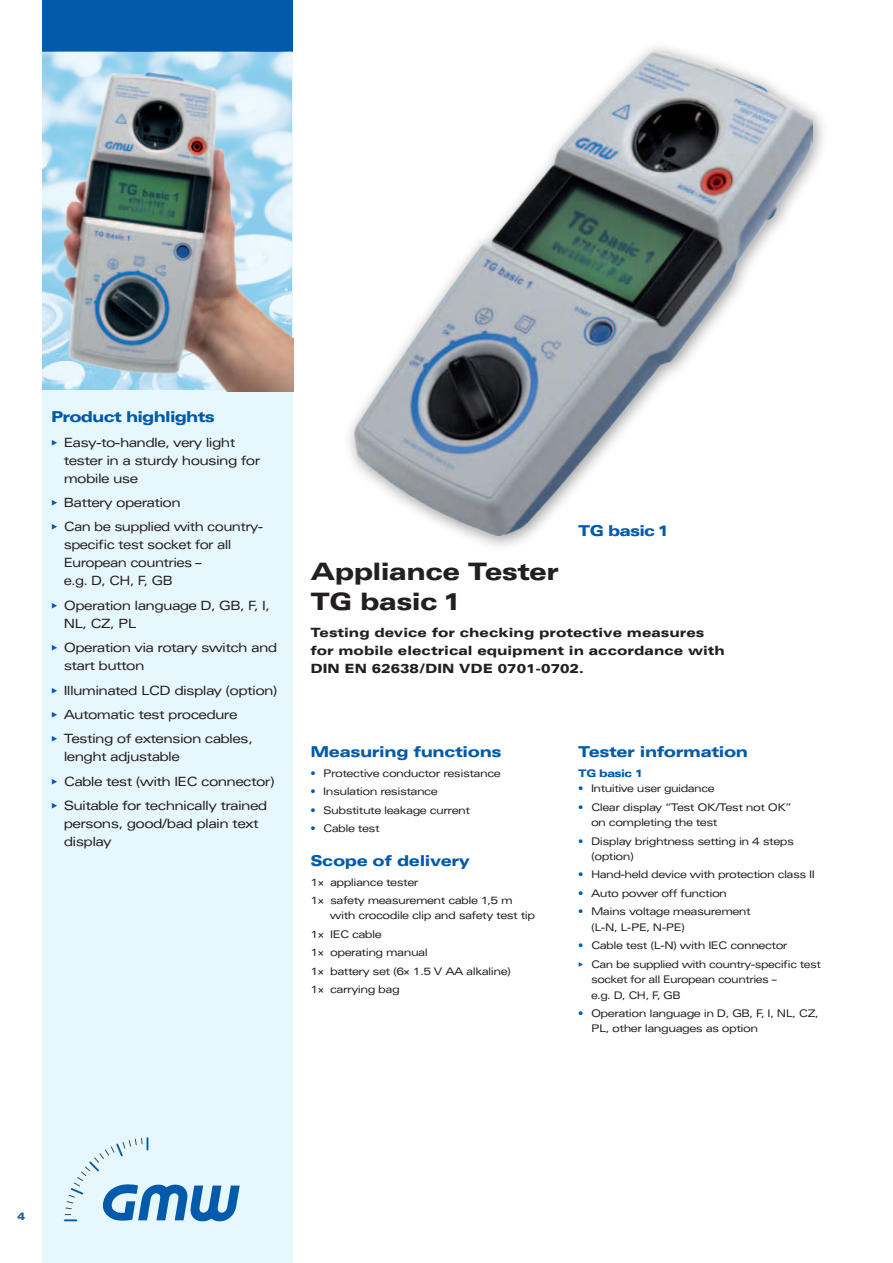
<style>
.page{position:relative;width:893px;height:1263px;background:#fff}
.page>*{position:absolute;margin:0;border:0;box-sizing:border-box;transform-origin:0 0}
.t1{font:900 expanded 24px/30px "Univers";letter-spacing:-.025em;color:#231f20}
.t2{font:900 expanded 15px "Univers";letter-spacing:-.025em;color:#015aaa}
.t3{font:900 expanded 15px "Univers";letter-spacing:-.05em;color:#015aaa}
.t4{font:expanded 12.75px/18px "Univers";letter-spacing:-.05em;color:#231f20}
.t5{font:900 expanded 12.75px/18px "Univers";color:#231f20}
.t6{font:expanded 10.5px/18.5px "Univers";letter-spacing:-.05em;color:#231f20}
.t7{font:900 expanded 10.5px "Univers";letter-spacing:-.05em;color:#015aaa}
.s1{font-family:"Wuerth";font-stretch:normal;color:#015aaa}
.s2{color:#015aaa}
</style>
<div class="page">
<div style="left:43px;top:0;width:250px;height:51px;background:#015aaa"></div>
<div style="left:43px;top:51px;width:250px;height:1212px;background:#e6f7fd"></div>
<img style="left:43px;top:51px;width:249px;height:339px">
<img style="left:354px;top:51px;width:459px;height:485px">
<img style="left:65px;top:72px;width:228px;height:319px">
<svg style="left:64px;top:1137px;width:176px;height:84px"></svg>
<h2 class="t3" style="left:51px;top:408px;width:165px">Product highlights</h2>
<p class="t4" style="left:64px;top:433px;width:198px;text-indent:-13px"><span class="s1">▸</span> Easy-to-handle, very light tester in a sturdy housing for mobile use</p>
<p class="t4" style="left:51px;top:490px;width:214px;line-height:24.3px"><span class="s1">▸</span> Battery operation<br><span class="s1">▸</span> Can be supplied with country-</p>
<p class="t4" style="left:64px;top:536px;width:169px">specific test socket for all<br>European countries –<br>e.g. D, CH, F, GB</p>
<p class="t4" style="left:64px;top:596px;width:208px;text-indent:-13px"><span class="s1">▸</span> Operation language D, GB, F, I,<br>NL, CZ, PL</p>
<p class="t4" style="left:64px;top:638px;width:215px;text-indent:-13px"><span class="s1">▸</span> Operation via rotary switch and start button</p>
<p class="t4" style="left:51px;top:677px;width:228px;line-height:24.5px"><span class="s1">▸</span> Illuminated LCD display (option) <span class="s1">▸</span> Automatic test procedure<br><span class="s1">▸</span> Testing of extension cables,</p>
<p class="t4" style="left:51px;top:744px;width:225px;line-height:24.5px;text-indent:13px">lenght adjustable<br><span class="s1">▸</span> Cable test (with IEC connector) <span class="s1">▸</span> Suitable for technically trained</p>
<p class="t4" style="left:64px;top:814px;width:196px">persons, good/bad plain text display</p>
<h2 class="t2" style="left:578px;top:522px;width:92px">TG basic 1</h2>
<h1 class="t1" style="left:310px;top:556px;width:250px">Appliance Tester<br>TG basic 1</h1>
<p class="t5" style="left:310px;top:623px;width:416px">Testing device for checking protective measures for mobile electrical equipment in accordance with<br>DIN EN 62638/DIN VDE 0701-0702.</p>
<h2 class="t2" style="left:310px;top:743px;width:193px">Measuring functions</h2>
<p class="t6" style="left:310px;top:764px;width:192px"><span class="s2">•</span> Protective conductor resistance</p>
<p class="t6" style="left:310px;top:782px;width:129px"><span class="s2">•</span> Insulation resistance</p>
<p class="t6" style="left:310px;top:800px;width:161px"><span class="s2">•</span> Substitute leakage current</p>
<p class="t6" style="left:310px;top:819px;width:71px"><span class="s2">•</span> Cable test</p>
<h2 class="t2" style="left:310px;top:852px;width:161px">Scope of delivery</h2>
<p class="t6" style="left:310px;top:872px;width:204px">1× appliance tester<br>1× safety measurement cable 1,5 m</p>
<p class="t6" style="left:310px;top:906px;width:226px;text-indent:20px">with crocodile clip and safety test tip<br>1× IEC cable<br>1× operating manual<br>1× battery set (6× 1.5 V AA alkaline)<br>1× carrying bag</p>
<h2 class="t2" style="left:578px;top:743px;width:171px">Tester information</h2>
<p class="t7" style="left:578px;top:767px;width:66px">TG basic 1</p>
<p class="t6" style="left:578px;top:779px;width:138px"><span class="s2">•</span> Intuitive user guidance</p>
<p class="t6" style="left:591px;top:799px;width:202px;line-height:15.5px;text-indent:-13px"><span class="s2">•</span> Clear display “Test OK/Test not OK” on completing the test</p>
<p class="t6" style="left:591px;top:833px;width:205px;line-height:15.5px;text-indent:-13px"><span class="s2">•</span> Display brightness setting in 4 steps (option)</p>
<p class="t6" style="left:578px;top:865px;width:238px"><span class="s2">•</span> Hand-held device with protection class II</p>
<p class="t6" style="left:578px;top:884px;width:150px"><span class="s2">•</span> Auto power off function</p>
<p class="t6" style="left:591px;top:904px;width:161px;line-height:15.5px;text-indent:-13px"><span class="s2">•</span> Mains voltage measurement (L-N, L-PE, N-PE)</p>
<p class="t6" style="left:578px;top:936px;width:244px"><span class="s2">•</span> Cable test (L-N) with IEC connector<br><span class="s1">▸</span> Can be supplied with country-specific test</p>
<p class="t6" style="left:591px;top:971px;width:187px;line-height:15.5px">socket for all European countries – e.g. D, CH, F, GB</p>
<p class="t6" style="left:591px;top:1005px;width:229px;line-height:15.5px;text-indent:-13px"><span class="s2">•</span> Operation language in D, GB, F, I, NL, CZ,<br>PL, other languages as option</p>
<p class="t7" style="left:17px;top:1210px;width:9px">4</p>
</div>
